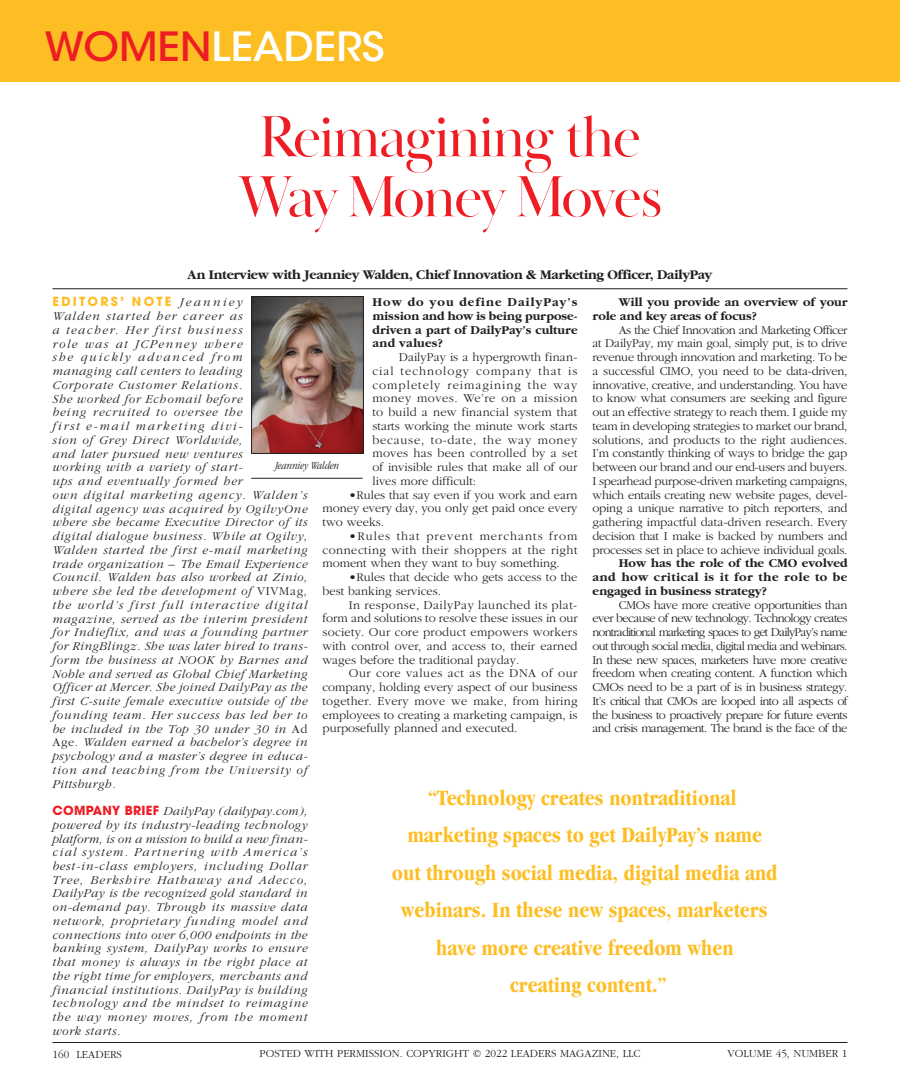
<style>
.page{position:relative;width:900px;height:1080px;background:#fff}
.page>*{position:absolute;margin:0;border:0;box-sizing:border-box;transform-origin:0 0}
.t1{font:60px/60px "Baskerville Poster PT";letter-spacing:-.04em;color:#ee1d23;text-align:center}
.t2{font:500 40px "ITC Avant Garde Std";color:#fff;scale:1.05 1}
.t3{font:700 condensed 22.5px/37.5px "Garamond";color:#fdbe23;text-align:center}
.t4{font:700 13.75px "Garamond";letter-spacing:-.02em;color:#231f20}
.t5{font:300 12.5px/13.8px "Garamond";color:#231f20;text-align:justify}
.t6{font:italic 300 12.5px/13.8px "Garamond";letter-spacing:.06em;color:#231f20}
.t7{font:700 12.5px/13.8px "Garamond";color:#231f20;text-align:justify}
.t8{font:700 12.5px "ITC Avant Garde Pro";letter-spacing:.18em;color:#fdbe23}
.t9{font:300 11.25px "Garamond";color:#231f20}
.t10{font:italic 300 condensed 11.25px "Garamond";color:#231f20}
.s1{color:#ee1d23}
.s2{font-family:"Garamond";font-weight:300;font-style:italic;color:#231f20}
.s3{font-style:normal}
.s4{font-family:"ITC Avant Garde Pro";font-weight:700;font-style:normal;color:#ee1d23}
</style>
<div class="page">
<div style="left:0;top:0;width:900px;height:81px;background:#fdbe23"></div>
<hr style="left:52px;top:288px;width:796px;height:1px;background:#231f20">
<img style="left:253px;top:298px;width:109px;height:154px">
<div style="left:251px;top:296px;width:113px;height:158px;border:1px solid #231f20"></div>
<hr style="left:251px;top:478px;width:111px;height:1px;background:#231f20">
<hr style="left:52px;top:1042px;width:796px;height:1px;background:#231f20">
<h2 class="t2" style="left:45px;top:22px;width:325px"><span class="s1">WOMEN</span>LEADERS</h2>
<h1 class="t1" style="left:238px;top:108px;width:426px">Reimagining the<br>Way Money Moves</h1>
<p class="t4" style="left:188px;top:267px;width:526px">An Interview with Jeanniey Walden, Chief Innovation &amp; Marketing Officer, DailyPay</p>
<p class="t8" style="left:52px;top:293px;width:191px">EDITORS’ NOTE <span class="s2">Jeanniey</span></p>
<p class="t6" style="left:52px;top:309px;width:257px">Walden started her career as<br>a teacher. Her first business<br>role was at JCPenney where<br>she quickly advanced from<br>managing call centers to leading<br>Corporate Customer Relations.<br>She worked for Echomail before<br>being recruited to oversee the<br>first e-mail marketing divi-<br>sion of Grey Direct Worldwide,<br>and later pursued new ventures<br>working with a variety of start-<br>ups and eventually formed her<br>own digital marketing agency. Walden’s digital agency was acquired by OgilvyOne where she became Executive Director of its digital dialogue business. While at Ogilvy, Walden started the first e-mail marketing trade organization – The Email Experience Council. Walden has also worked at Zinio, where she led the development of <span class="s3">VIVMag</span>, the world’s first full interactive digital magazine, served as the interim president for Indieflix, and was a founding partner for RingBlingz. She was later hired to trans&shy;form the business at NOOK by Barnes and Noble and served as Global Chief Marketing Officer at Mercer. She joined DailyPay as the first C-suite female executive outside of the founding team. Her success has led her to be included in the Top 30 under 30 in <span class="s3">Ad Age</span>. Walden earned a bachelor’s degree in psychology and a master’s degree in educa&shy;tion and teaching from the University of Pittsburgh.</p>
<p class="t6" style="left:52px;top:804px;width:257px;text-align:justify"><span class="s4">COMPANY BRIEF</span> DailyPay (dailypay.com), powered by its industry-leading technology platform, is on a mission to build a new finan&shy;cial system. Partnering with America’s best-in-class employers, including Dollar Tree, Berkshire Hathaway and Adecco, DailyPay is the recognized gold standard in on-demand pay. Through its massive data network, proprietary funding model and connections into over 6,000 endpoints in the banking system, DailyPay works to ensure that money is always in the right place at the right time for employers, merchants and financial institutions. DailyPay is building technology and the mindset to reimagine the way money moves, from the moment work starts.</p>
<p class="t7" style="left:372px;top:296px;width:207px">How do you define DailyPay’s mission and how is being purpose&shy;driven a part of DailyPay’s culture and values?</p>
<p class="t5" style="left:372px;top:351px;width:207px;text-indent:26px">DailyPay is a hypergrowth finan&shy;cial technology company that is completely reimagining the way money moves. We’re on a mission to build a new financial system that starts working the minute work starts because, to-date, the way money moves has been controlled by a set of invisible rules that make all of our lives more difficult:</p>
<p class="t5" style="left:322px;top:488px;width:257px;text-indent:26px">•Rules that say even if you work and earn money every day, you only get paid once every two weeks.</p>
<p class="t5" style="left:322px;top:529px;width:257px;text-indent:26px">•Rules that prevent merchants from connecting with their shoppers at the right moment when they want to buy something.</p>
<p class="t5" style="left:322px;top:571px;width:256px;text-indent:26px">•Rules that decide who gets access to the best banking services.</p>
<p class="t5" style="left:322px;top:598px;width:257px;text-indent:26px">In response, DailyPay launched its plat&shy;form and solutions to resolve these issues in our society. Our core product empowers workers with control over, and access to, their earned wages before the traditional payday.</p>
<p class="t5" style="left:322px;top:667px;width:257px;text-indent:26px">Our core values act as the DNA of our company, holding every aspect of our business together. Every move we make, from hiring employees to creating a marketing campaign, is purposefully planned and executed.</p>
<p class="t7" style="left:593px;top:296px;width:256px;text-indent:26px">Will you provide an overview of your role and key areas of focus?</p>
<p class="t5" style="left:593px;top:323px;width:257px;text-indent:26px">As the Chief Innovation and Marketing Officer at DailyPay, my main goal, simply put, is to drive revenue through innovation and marketing. To be a successful CIMO, you need to be data-driven, innovative, creative, and understanding. You have to know what consumers are seeking and figure out an effective strategy to reach them. I guide my team in developing strategies to market our brand, solutions, and products to the right audiences.<br>I’m constantly thinking of ways to bridge the gap between our brand and our end-users and buyers.<br>I spearhead purpose-driven marketing campaigns, which entails creating new website pages, devel&shy;oping a unique narrative to pitch reporters, and gathering impactful data-driven research. Every decision that I make is backed by numbers and processes set in place to achieve individual goals.</p>
<p class="t7" style="left:593px;top:557px;width:257px;text-indent:26px">How has the role of the CMO evolved and how critical is it for the role to be engaged in business strategy?</p>
<p class="t5" style="left:593px;top:598px;width:257px;text-indent:26px">CMOs have more creative opportunities than ever because of new technology. Technology creates nontraditional marketing spaces to get DailyPay’s name out through social media, digital media and webinars.<br>In these new spaces, marketers have more creative freedom when creating content. A function which CMOs need to be a part of is in business strategy.<br>It’s critical that CMOs are looped into all aspects of the business to proactively prepare for future events and crisis management. The brand is the face of the</p>
<p class="t10" style="left:275px;top:460px;width:65px">Jeanniey Walden</p>
<h3 class="t3" style="left:392px;top:779px;width:387px">“Technology creates nontraditional marketing spaces to get DailyPay’s name out through social media, digital media and webinars. In these new spaces, marketers have more creative freedom when<br>creating content.”</h3>
<p class="t9" style="left:52px;top:1048px;width:71px">160 LEADERS</p>
<p class="t9" style="left:259px;top:1048px;width:383px">POSTED WITH PERMISSION. COPYRIGHT © 2022 LEADERS MAGAZINE, LLC</p>
<p class="t9" style="left:728px;top:1048px;width:121px">VOLUME 45, NUMBER 1</p>
</div>
